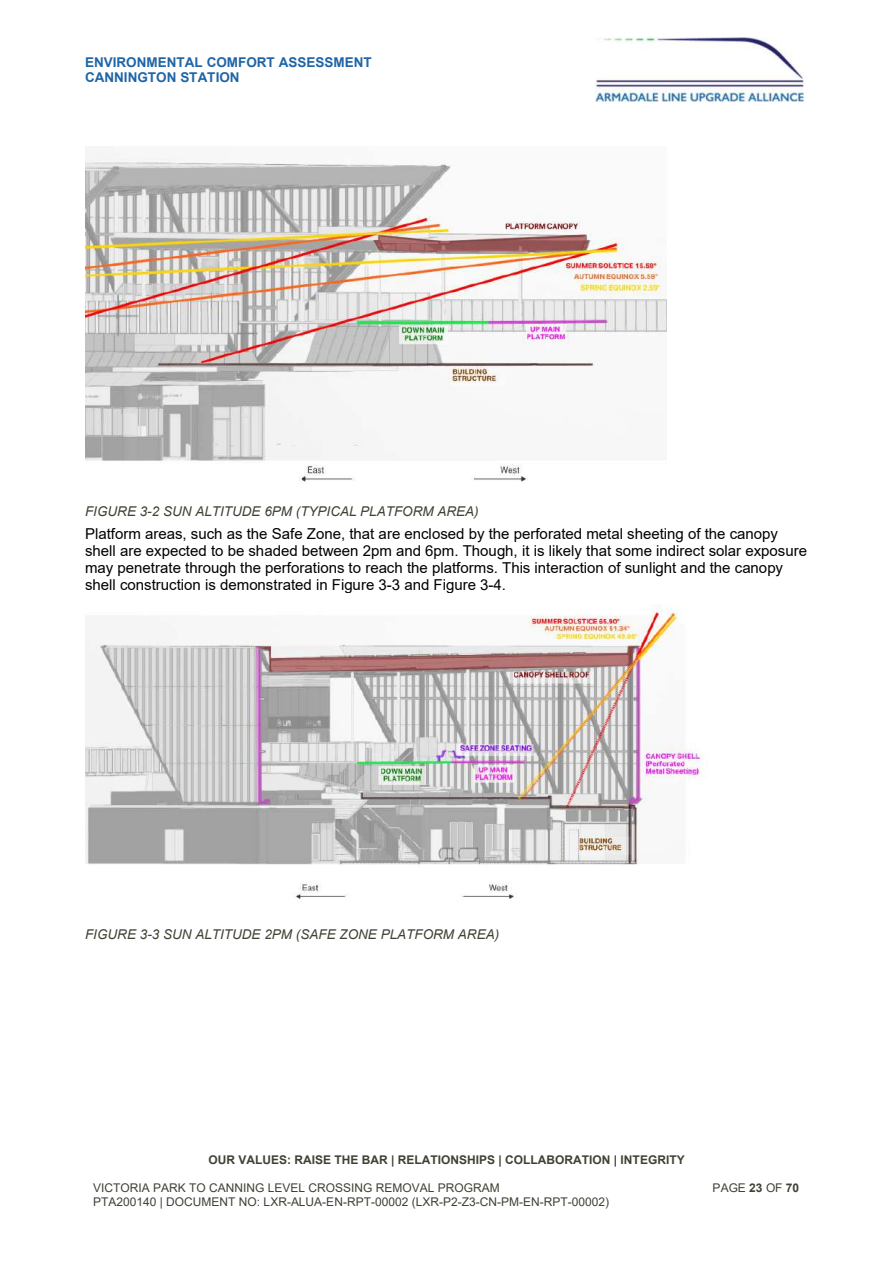
<style>
.page{position:relative;width:893px;height:1263px;background:#fff}
.page>*{position:absolute;margin:0;border:0;box-sizing:border-box;transform-origin:0 0}
.t1{font:15px/17.2px "Arial";color:#000}
.t2{font:italic 13.5px "Arial";color:#3f4133}
.t3{font:700 13.5px/15.6px "Arial";color:#1f65a7}
.t4{font:12px/13.8px "Arial";color:#3f4133}
.t5{font:700 12px "Arial";color:#3f4133}
.s1{font-weight:700}
</style>
<div class="page">
<img style="left:596px;top:37px;width:208px;height:65px">
<img style="left:85px;top:157px;width:582px;height:325px">
<img style="left:85px;top:604px;width:622px;height:295px">
<p class="t3" style="left:85px;top:54px;width:288px">ENVIRONMENTAL COMFORT ASSESSMENT<br>CANNINGTON STATION</p>
<p class="t2" style="left:85px;top:503px;width:395px">FIGURE 3-2 SUN ALTITUDE 6PM (TYPICAL PLATFORM AREA)</p>
<p class="t1" style="left:85px;top:525px;width:723px">Platform areas, such as the Safe Zone, that are enclosed by the perforated metal sheeting of the canopy shell are expected to be shaded between 2pm and 6pm. Though, it is likely that some indirect solar exposure may penetrate through the perforations to reach the platforms. This interaction of sunlight and the canopy shell construction is demonstrated in Figure 3-3 and Figure 3-4.</p>
<p class="t2" style="left:85px;top:926px;width:416px">FIGURE 3-3 SUN ALTITUDE 2PM (SAFE ZONE PLATFORM AREA)</p>
<p class="t5" style="left:208px;top:1152px;width:478px">OUR VALUES: RAISE THE BAR | RELATIONSHIPS | COLLABORATION | INTEGRITY</p>
<p class="t4" style="left:93px;top:1181px;width:517px">VICTORIA PARK TO CANNING LEVEL CROSSING REMOVAL PROGRAM<br>PTA200140 | DOCUMENT NO: LXR-ALUA-EN-RPT-00002 (LXR-P2-Z3-CN-PM-EN-RPT-00002)</p>
<p class="t4" style="left:713px;top:1181px;width:88px">PAGE <span class="s1">23</span> OF <span class="s1">70</span></p>
</div>
